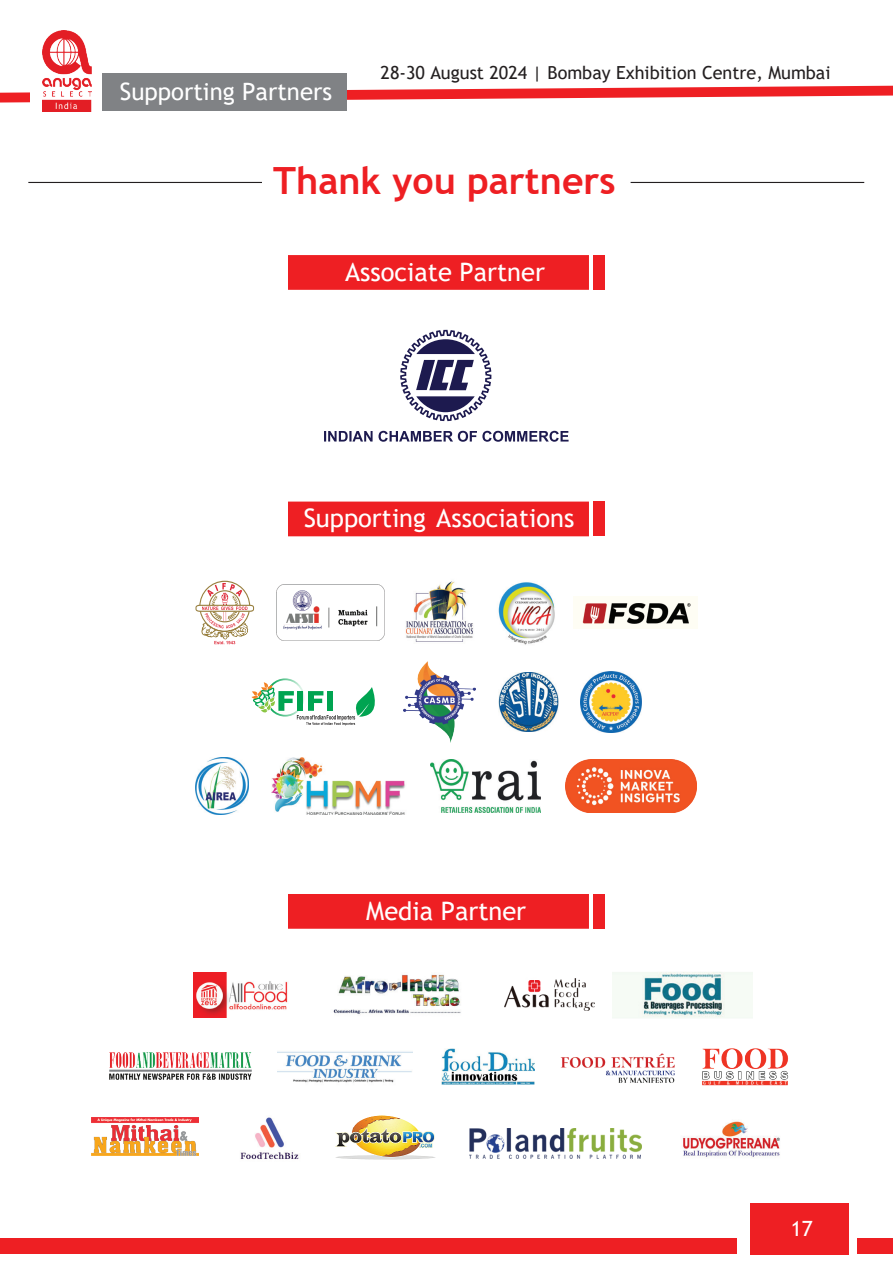
<style>
.page{position:relative;width:893px;height:1263px;background:#fff}
.page>*{position:absolute;margin:0;border:0;box-sizing:border-box;transform-origin:0 0}
.t1{font:700 37.5px "Trebuchet MS";color:#ee1f23}
.t2{font:25.5px "Trebuchet MS";color:#fff}
.t3{font:24px "Trebuchet MS";color:#fff}
.t4{font:21px "Trebuchet MS";color:#fff}
.t5{font:18px "Trebuchet MS";color:#231f20}
</style>
<div class="page">
<svg style="left:0;top:86px;width:893px;height:17px"></svg>
<div style="left:101px;top:73px;width:246px;height:38px;background:#808285"></div>
<div style="left:30px;top:73px;width:71px;height:38px;background:#fff"></div>
<img style="left:42px;top:31px;width:50px;height:80px">
<svg style="left:400px;top:330px;width:91px;height:91px"></svg>
<svg style="left:324px;top:431px;width:245px;height:11px"></svg>
<div style="left:288px;top:502px;width:301px;height:34px;background:#ee1f23"></div>
<div style="left:593px;top:502px;width:12px;height:34px;background:#ee1f23"></div>
<svg style="left:195px;top:581px;width:59px;height:63px"></svg>
<img style="left:276px;top:584px;width:109px;height:57px">
<img style="left:405px;top:581px;width:68px;height:61px">
<img style="left:574px;top:596px;width:123px;height:32px">
<img style="left:498px;top:582px;width:57px;height:63px">
<svg style="left:251px;top:678px;width:124px;height:48px"></svg>
<img style="left:404px;top:661px;width:71px;height:81px">
<img style="left:498px;top:672px;width:60px;height:59px">
<img style="left:581px;top:672px;width:60px;height:60px">
<div style="left:288px;top:894px;width:301px;height:35px;background:#ee1f23"></div>
<div style="left:593px;top:894px;width:12px;height:35px;background:#ee1f23"></div>
<img style="left:271px;top:758px;width:134px;height:57px">
<img style="left:431px;top:760px;width:109px;height:53px">
<img style="left:196px;top:758px;width:52px;height:57px">
<img style="left:565px;top:760px;width:132px;height:53px">
<img style="left:333px;top:974px;width:128px;height:40px">
<img style="left:504px;top:978px;width:91px;height:33px">
<img style="left:194px;top:972px;width:94px;height:45px">
<img style="left:702px;top:1048px;width:87px;height:38px">
<img style="left:612px;top:972px;width:141px;height:46px">
<img style="left:110px;top:1053px;width:141px;height:27px">
<img style="left:560px;top:1053px;width:115px;height:30px">
<img style="left:278px;top:1051px;width:134px;height:32px">
<img style="left:240px;top:1117px;width:59px;height:43px">
<img style="left:335px;top:1116px;width:100px;height:43px">
<img style="left:682px;top:1121px;width:98px;height:37px">
<img style="left:92px;top:1117px;width:106px;height:38px">
<img style="left:469px;top:1128px;width:173px;height:30px">
<img style="left:441px;top:1048px;width:93px;height:36px">
<hr style="left:28px;top:182px;width:234px;height:1px;background:#231f20">
<hr style="left:631px;top:182px;width:233px;height:1px;background:#231f20">
<div style="left:288px;top:255px;width:301px;height:35px;background:#ee1f23"></div>
<div style="left:593px;top:255px;width:12px;height:35px;background:#ee1f23"></div>
<div style="left:0;top:1238px;width:893px;height:16px;background:#ee1f23"></div>
<div style="left:737px;top:1198px;width:120px;height:65px;background:#fff"></div>
<div style="left:750px;top:1203px;width:99px;height:51px;background:#ee1f23"></div>
<p class="t3" style="left:120px;top:77px;width:214px">Supporting Partners</p>
<p class="t5" style="left:381px;top:62px;width:451px">28-30 August 2024 | Bombay Exhibition Centre, Mumbai</p>
<h1 class="t1" style="left:273px;top:158px;width:344px">Thank you partners</h1>
<p class="t2" style="left:345px;top:256px;width:201px">Associate Partner</p>
<p class="t2" style="left:304px;top:502px;width:272px">Supporting Associations</p>
<p class="t2" style="left:366px;top:895px;width:161px">Media Partner</p>
<p class="t4" style="left:791px;top:1216px;width:24px">17</p>
</div>
